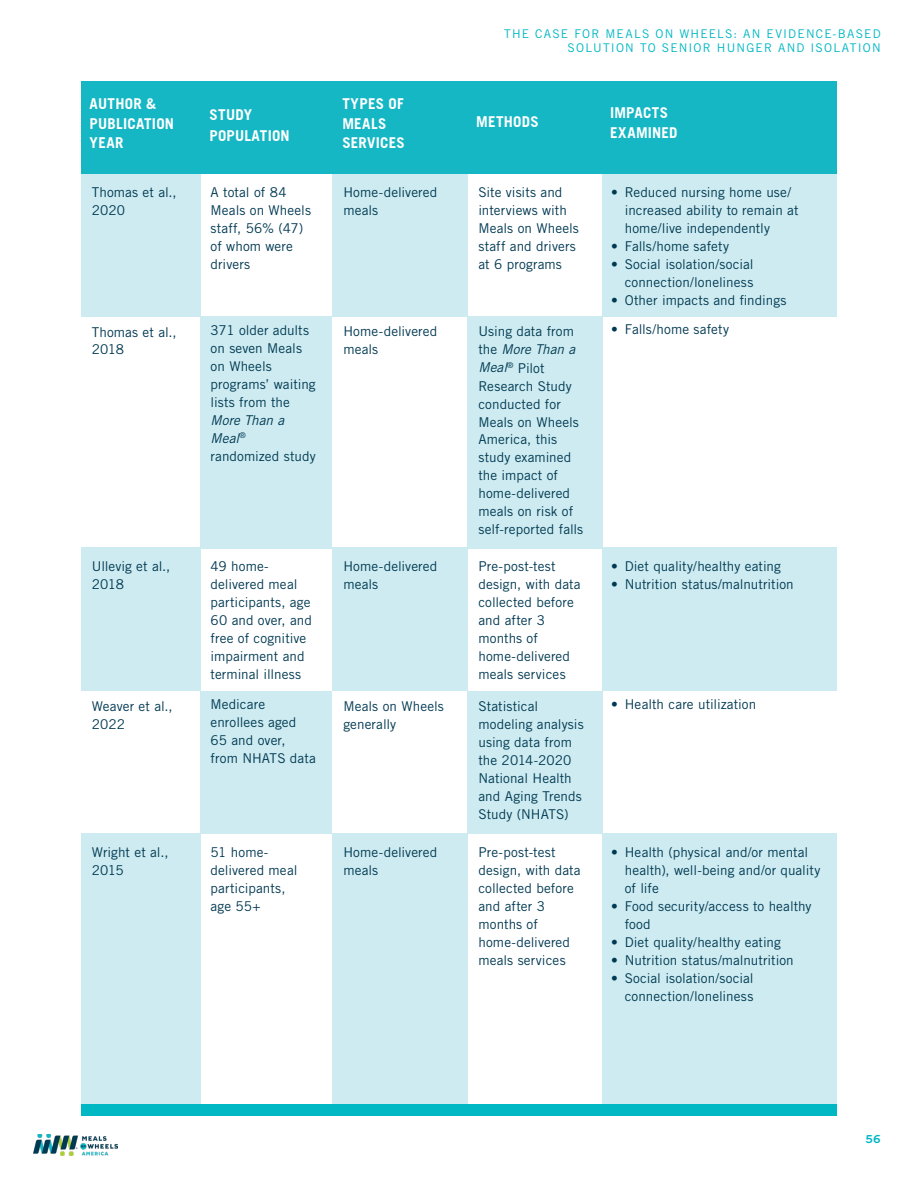
<style>
.page{position:relative;width:918px;height:1188px;background:#fff}
.page>*{position:absolute;margin:0;border:0;box-sizing:border-box;transform-origin:0 0}
.Paragraph_Style_1{font:700 15px/19.5px "Trade Gothic";letter-spacing:.015em;color:#fff}
.t1{font:700 15px "Trade Gothic";letter-spacing:.015em;color:#fff}
.for_the_graphics{font:13.5px/18px "Trade Gothic LT Std";letter-spacing:.005em;color:#003952}
.for_the_graphics-2{font:italic 13.5px "Trade Gothic LT Std";color:#003952}
.t2{font:12px/14.4px "Trade Gothic LT Std";letter-spacing:.1em;color:#00b7c4;text-align:right}
.t3{font:700 12px "Bryant";color:#00b7c4}
.s1{font-style:normal}
.s2{font-style:italic}
</style>
<div class="page">
<img style="left:33px;top:1134px;width:84px;height:22px">
<div style="left:81px;top:173px;width:119px;height:143px;background:#cdebf0"></div>
<div style="left:81px;top:548px;width:119px;height:143px;background:#cdebf0"></div>
<div style="left:81px;top:834px;width:119px;height:273px;background:#cdebf0"></div>
<div style="left:332px;top:173px;width:136px;height:143px;background:#cdebf0"></div>
<div style="left:332px;top:548px;width:136px;height:143px;background:#cdebf0"></div>
<div style="left:332px;top:834px;width:136px;height:273px;background:#cdebf0"></div>
<div style="left:201px;top:316px;width:131px;height:233px;background:#cdebf0"></div>
<div style="left:201px;top:691px;width:131px;height:143px;background:#cdebf0"></div>
<div style="left:468px;top:317px;width:135px;height:232px;background:#cdebf0"></div>
<div style="left:468px;top:691px;width:135px;height:143px;background:#cdebf0"></div>
<div style="left:603px;top:173px;width:234px;height:143px;background:#cdebf0"></div>
<div style="left:603px;top:548px;width:234px;height:143px;background:#cdebf0"></div>
<div style="left:603px;top:834px;width:234px;height:273px;background:#cdebf0"></div>
<div style="left:81px;top:81px;width:756px;height:92px;background:#16b7c4"></div>
<div style="left:81px;top:1104px;width:756px;height:12px;background:#00b7c4"></div>
<p class="t2" style="left:504px;top:26px;width:378px">THE CASE FOR MEALS ON WHEELS: AN EVIDENCE-BASED<br>SOLUTION TO SENIOR HUNGER AND ISOLATION</p>
<p class="Paragraph_Style_1" style="left:90px;top:94px;width:86px">AUTHOR &amp;<br>PUBLICATION<br>YEAR</p>
<p class="Paragraph_Style_1" style="left:210px;top:105px;width:44px">STUDY</p>
<p class="Paragraph_Style_1" style="left:342px;top:94px;width:64px">TYPES OF<br>MEALS<br>SERVICES</p>
<p class="t1" style="left:210px;top:126px;width:82px">POPULATION</p>
<p class="Paragraph_Style_1" style="left:476px;top:112px;width:64px">METHODS</p>
<p class="Paragraph_Style_1" style="left:610px;top:103px;width:69px">IMPACTS<br>EXAMINED</p>
<p class="for_the_graphics" style="left:92px;top:183px;width:86px">Thomas et al.,</p>
<p class="for_the_graphics" style="left:92px;top:201px;width:35px">2020</p>
<p class="for_the_graphics" style="left:211px;top:183px;width:78px">A total of 84</p>
<p class="for_the_graphics" style="left:211px;top:201px;width:102px">Meals on Wheels</p>
<p class="for_the_graphics" style="left:211px;top:219px;width:94px">staff, 56% (47)</p>
<p class="for_the_graphics" style="left:211px;top:237px;width:84px">of whom were</p>
<p class="for_the_graphics" style="left:211px;top:255px;width:41px">drivers</p>
<p class="for_the_graphics" style="left:343px;top:183px;width:95px">Home-delivered</p>
<p class="for_the_graphics" style="left:343px;top:201px;width:36px">meals</p>
<p class="for_the_graphics" style="left:478px;top:183px;width:85px">Site visits and</p>
<p class="for_the_graphics" style="left:478px;top:201px;width:90px">interviews with</p>
<p class="for_the_graphics" style="left:478px;top:219px;width:102px">Meals on Wheels</p>
<p class="for_the_graphics" style="left:478px;top:237px;width:99px">staff and drivers</p>
<p class="for_the_graphics" style="left:478px;top:255px;width:85px">at 6 programs</p>
<p class="for_the_graphics" style="left:625px;top:183px;width:175px;text-indent:-14px">• Reduced nursing home use/ increased ability to remain at home/live independently</p>
<p class="for_the_graphics" style="left:611px;top:237px;width:119px">• Falls/home safety</p>
<p class="for_the_graphics" style="left:611px;top:255px;width:144px;text-align:right">• Social isolation/social connection/loneliness</p>
<p class="for_the_graphics" style="left:611px;top:291px;width:177px">• Other impacts and findings</p>
<p class="for_the_graphics" style="left:92px;top:323px;width:86px">Thomas et al.,</p>
<p class="for_the_graphics" style="left:92px;top:341px;width:34px">2018</p>
<p class="for_the_graphics" style="left:211px;top:321px;width:100px">371 older adults</p>
<p class="for_the_graphics" style="left:211px;top:339px;width:93px">on seven Meals</p>
<p class="for_the_graphics" style="left:211px;top:357px;width:63px">on Wheels</p>
<p class="for_the_graphics" style="left:211px;top:375px;width:107px">programs’ waiting</p>
<p class="for_the_graphics" style="left:211px;top:393px;width:81px">lists from the</p>
<p class="for_the_graphics-2" style="left:211px;top:412px;width:75px">More Than a</p>
<p class="for_the_graphics-2" style="left:211px;top:430px;width:37px">Meal<sup>®</sup></p>
<p class="for_the_graphics" style="left:211px;top:447px;width:107px">randomized study</p>
<p class="for_the_graphics" style="left:343px;top:323px;width:95px">Home-delivered</p>
<p class="for_the_graphics" style="left:343px;top:341px;width:36px">meals</p>
<p class="for_the_graphics" style="left:478px;top:322px;width:97px">Using data from</p>
<p class="for_the_graphics-2" style="left:478px;top:341px;width:98px"><span class="s1">the</span> More Than a</p>
<p class="for_the_graphics" style="left:478px;top:359px;width:68px"><span class="s2">Meal</span><sup>®</sup> Pilot</p>
<p class="for_the_graphics" style="left:478px;top:377px;width:95px">Research Study</p>
<p class="for_the_graphics" style="left:478px;top:395px;width:84px">conducted for</p>
<p class="for_the_graphics" style="left:478px;top:413px;width:102px">Meals on Wheels</p>
<p class="for_the_graphics" style="left:478px;top:431px;width:80px">America, this</p>
<p class="for_the_graphics" style="left:478px;top:449px;width:94px">study examined</p>
<p class="for_the_graphics" style="left:478px;top:467px;width:81px">the impact of</p>
<p class="for_the_graphics" style="left:478px;top:485px;width:93px">home-delivered</p>
<p class="for_the_graphics" style="left:478px;top:503px;width:96px">meals on risk of</p>
<p class="for_the_graphics" style="left:478px;top:521px;width:106px">self-reported falls</p>
<p class="for_the_graphics" style="left:611px;top:320px;width:119px">• Falls/home safety</p>
<p class="for_the_graphics" style="left:92px;top:557px;width:80px">Ullevig et al.,</p>
<p class="for_the_graphics" style="left:92px;top:575px;width:34px">2018</p>
<p class="for_the_graphics" style="left:211px;top:557px;width:60px">49 home-</p>
<p class="for_the_graphics" style="left:211px;top:575px;width:88px">delivered meal</p>
<p class="for_the_graphics" style="left:211px;top:593px;width:101px">participants, age</p>
<p class="for_the_graphics" style="left:211px;top:611px;width:103px">60 and over, and</p>
<p class="for_the_graphics" style="left:211px;top:629px;width:97px">free of cognitive</p>
<p class="for_the_graphics" style="left:211px;top:647px;width:95px">impairment and</p>
<p class="for_the_graphics" style="left:211px;top:665px;width:92px">terminal illness</p>
<p class="for_the_graphics" style="left:343px;top:557px;width:95px">Home-delivered</p>
<p class="for_the_graphics" style="left:343px;top:575px;width:36px">meals</p>
<p class="for_the_graphics" style="left:478px;top:557px;width:79px">Pre-post-test</p>
<p class="for_the_graphics" style="left:478px;top:575px;width:104px">design, with data</p>
<p class="for_the_graphics" style="left:478px;top:593px;width:97px">collected before</p>
<p class="for_the_graphics" style="left:478px;top:611px;width:68px">and after 3</p>
<p class="for_the_graphics" style="left:478px;top:629px;width:61px">months of</p>
<p class="for_the_graphics" style="left:478px;top:647px;width:93px">home-delivered</p>
<p class="for_the_graphics" style="left:478px;top:665px;width:89px">meals services</p>
<p class="for_the_graphics" style="left:611px;top:557px;width:171px">• Diet quality/healthy eating</p>
<p class="for_the_graphics" style="left:611px;top:575px;width:184px">• Nutrition status/malnutrition</p>
<p class="for_the_graphics" style="left:92px;top:697px;width:82px">Weaver et al.,</p>
<p class="for_the_graphics" style="left:92px;top:715px;width:35px">2022</p>
<p class="for_the_graphics" style="left:211px;top:695px;width:56px">Medicare</p>
<p class="for_the_graphics" style="left:211px;top:713px;width:87px">enrollees aged</p>
<p class="for_the_graphics" style="left:211px;top:731px;width:76px">65 and over,</p>
<p class="for_the_graphics" style="left:211px;top:749px;width:107px">from NHATS data</p>
<p class="for_the_graphics" style="left:343px;top:697px;width:102px">Meals on Wheels</p>
<p class="for_the_graphics" style="left:343px;top:715px;width:54px">generally</p>
<p class="for_the_graphics" style="left:478px;top:697px;width:61px">Statistical</p>
<p class="for_the_graphics" style="left:478px;top:715px;width:107px">modeling analysis</p>
<p class="for_the_graphics" style="left:478px;top:733px;width:95px">using data from</p>
<p class="for_the_graphics" style="left:478px;top:751px;width:95px">the 2014-2020</p>
<p class="for_the_graphics" style="left:478px;top:769px;width:95px">National Health</p>
<p class="for_the_graphics" style="left:478px;top:787px;width:105px">and Aging Trends</p>
<p class="for_the_graphics" style="left:478px;top:805px;width:92px">Study (NHATS)</p>
<p class="for_the_graphics" style="left:611px;top:695px;width:147px">• Health care utilization</p>
<p class="for_the_graphics" style="left:92px;top:843px;width:78px">Wright et al.,</p>
<p class="for_the_graphics" style="left:92px;top:861px;width:33px">2015</p>
<p class="for_the_graphics" style="left:211px;top:843px;width:59px">51 home-</p>
<p class="for_the_graphics" style="left:211px;top:861px;width:88px">delivered meal</p>
<p class="for_the_graphics" style="left:211px;top:879px;width:76px">participants,</p>
<p class="for_the_graphics" style="left:211px;top:897px;width:51px">age 55+</p>
<p class="for_the_graphics" style="left:343px;top:843px;width:95px">Home-delivered</p>
<p class="for_the_graphics" style="left:343px;top:861px;width:36px">meals</p>
<p class="for_the_graphics" style="left:478px;top:843px;width:79px">Pre-post-test</p>
<p class="for_the_graphics" style="left:478px;top:861px;width:104px">design, with data</p>
<p class="for_the_graphics" style="left:478px;top:879px;width:97px">collected before</p>
<p class="for_the_graphics" style="left:478px;top:897px;width:68px">and after 3</p>
<p class="for_the_graphics" style="left:478px;top:915px;width:61px">months of</p>
<p class="for_the_graphics" style="left:478px;top:933px;width:93px">home-delivered</p>
<p class="for_the_graphics" style="left:478px;top:951px;width:89px">meals services</p>
<p class="for_the_graphics" style="left:625px;top:843px;width:197px;text-indent:-14px">• Health (physical and/or mental health), well-being and/or quality of life</p>
<p class="for_the_graphics" style="left:625px;top:897px;width:188px;text-indent:-14px">• Food security/access to healthy food</p>
<p class="for_the_graphics" style="left:611px;top:933px;width:171px">• Diet quality/healthy eating</p>
<p class="for_the_graphics" style="left:611px;top:951px;width:184px">• Nutrition status/malnutrition</p>
<p class="for_the_graphics" style="left:611px;top:969px;width:144px;text-align:right">• Social isolation/social connection/loneliness</p>
<p class="t3" style="left:866px;top:1132px;width:17px">56</p>
</div>
